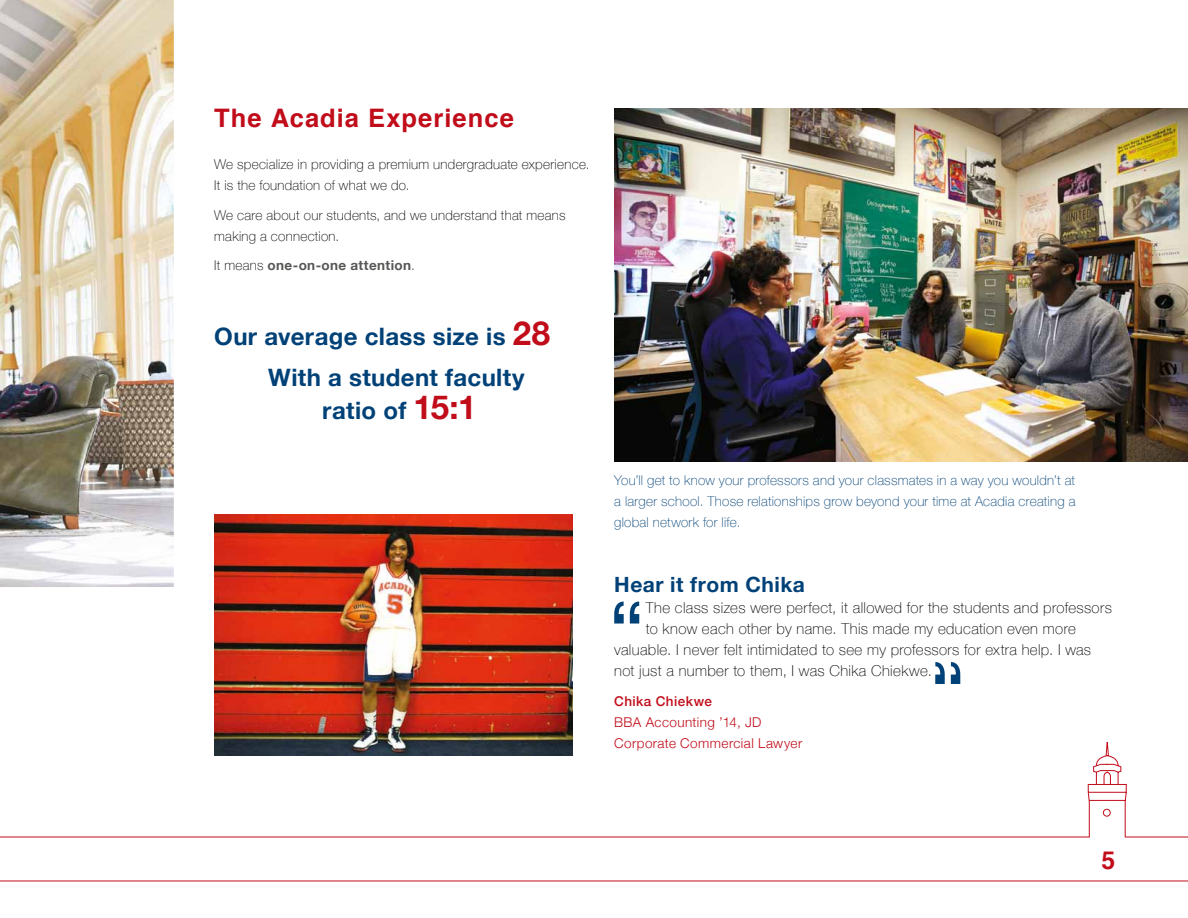
<style>
.page{position:relative;width:1188px;height:918px;background:#fff}
.page>*{position:absolute;margin:0;border:0;box-sizing:border-box;transform-origin:0 0}
.t1{font:700 25.5px "Helvetica";letter-spacing:.04em;color:#c10c1a}
.t2{font:700 24.75px "Helvetica";color:#c10c1a}
.t3{font:700 24px/41.7px "Helvetica Neue";letter-spacing:.015em;color:#004177}
.t4{font:700 21px "Helvetica Neue";letter-spacing:.025em;color:#004177}
.t5{font:100 15px "Helvetica Neue";letter-spacing:.025em;color:#000}
.t6{font:100 13.5px/21px "Helvetica Neue";letter-spacing:.02em;color:#004177;text-align:justify}
.t7{font:100 13.5px/21px "Helvetica Neue";letter-spacing:.02em;color:#000}
.t8{font:300 13.5px/21px "Helvetica Neue";letter-spacing:.03em;color:#c10c1a}
.t9{font:700 13.5px "Helvetica Neue";letter-spacing:.025em;color:#575756}
.t10{font:500 13.5px "Helvetica Neue";letter-spacing:.03em;color:#c10c1a}
.s1{font-weight:100;color:#000}
.s2{font-size:33px;color:#c10c1a}
</style>
<div class="page">
<svg style="left:1088px;top:742px;width:39px;height:96px"></svg>
<hr style="left:1125px;top:837px;width:63px;height:1px;background:#c10c1a">
<hr style="left:0;top:881px;width:1188px;height:1px;background:#c10c1a">
<hr style="left:0;top:837px;width:1090px;height:1px;background:#c10c1a">
<img style="left:614px;top:108px;width:574px;height:353px">
<img style="left:0;top:0;width:174px;height:587px">
<img style="left:214px;top:514px;width:358px;height:242px">
<svg style="left:935px;top:662px;width:25px;height:22px"></svg>
<svg style="left:614px;top:602px;width:25px;height:22px"></svg>
<h1 class="t1" style="left:214px;top:98px;width:301px">The Acadia Experience</h1>
<p class="t7" style="left:214px;top:153px;width:377px">We specialize in providing a premium undergraduate experience.<br>It is the foundation of what we do.</p>
<p class="t7" style="left:214px;top:204px;width:353px">We care about our students, and we understand that means making a connection.</p>
<p class="t9" style="left:214px;top:255px;width:202px"><span class="s1">It means</span> one-on-one attention<span class="s1">.</span></p>
<h3 class="t3" style="left:268px;top:316px;width:283px;text-indent:-54px">Our average class size is <span class="s2">28<br></span>With a student faculty</h3>
<h3 class="t3" style="left:322px;top:391px;width:156px">ratio of <span class="s2">15:1</span></h3>
<p class="t6" style="left:614px;top:469px;width:463px">You’ll get to know your professors and your classmates in a way you wouldn’t at a larger school. Those relationships grow beyond your time at Acadia creating a global network for life.</p>
<h3 class="t4" style="left:614px;top:568px;width:192px">Hear it from Chika</h3>
<p class="t5" style="left:646px;top:596px;width:468px">The class sizes were perfect, it allowed for the students and professors</p>
<p class="t5" style="left:646px;top:617px;width:432px">to know each other by name. This made my education even more</p>
<p class="t5" style="left:614px;top:638px;width:478px">valuable. I never felt intimidated to see my professors for extra help. I was</p>
<p class="t5" style="left:614px;top:659px;width:319px">not just a number to them, I was Chika Chiekwe.</p>
<p class="t10" style="left:614px;top:690px;width:99px">Chika Chiekwe</p>
<p class="t8" style="left:614px;top:711px;width:190px">BBA Accounting ’14, JD<br>Corporate Commercial Lawyer</p>
<h2 class="t2" style="left:1102px;top:840px;width:15px">5</h2>
</div>
